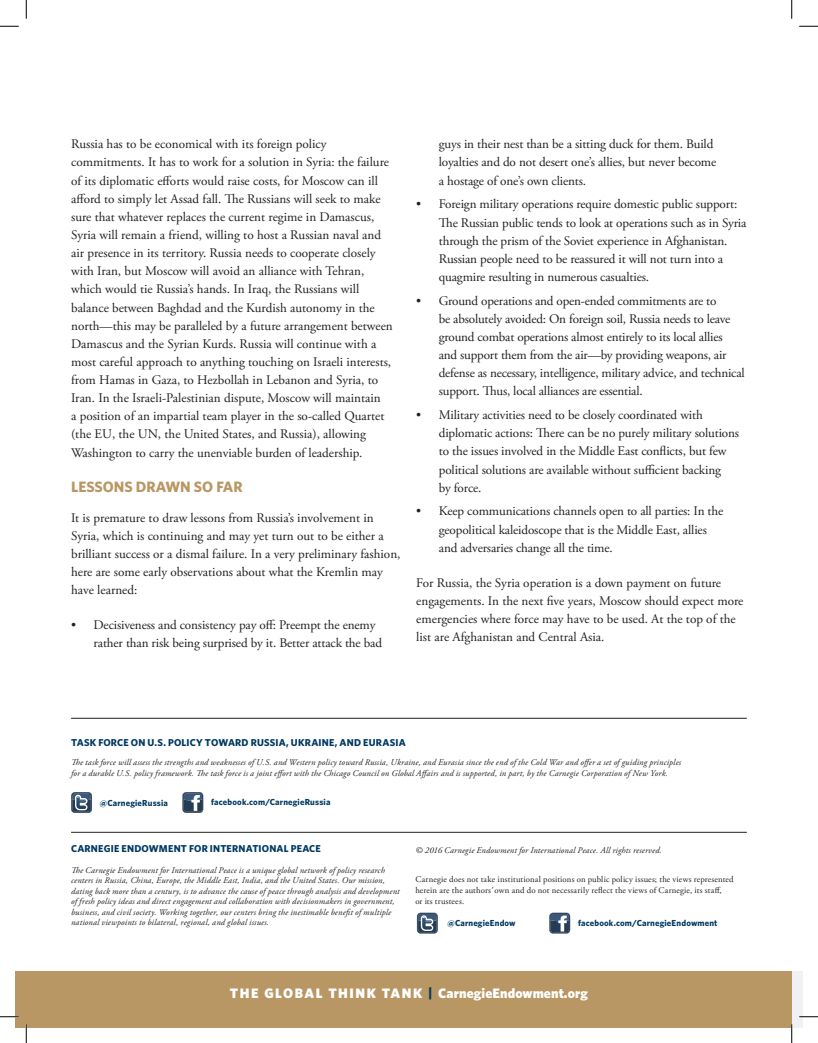
<style>
.page{position:relative;width:818px;height:1043px;background:#fff}
.page>*{position:absolute;margin:0;border:0;box-sizing:border-box;transform-origin:0 0}
.t1{font:700 15px "Whitney";color:#b99764}
.t2{font:900 13.75px "Whitney";letter-spacing:.01em;color:#fff}
.t3{font:13.12px/18.1px "Adobe Garamond Pro";letter-spacing:-.005em;color:#231f20}
.t4{font:700 10px "Whitney";letter-spacing:.02em;color:#003a62}
.t5{font:italic 8.75px/10.5px "Adobe Garamond Pro";letter-spacing:.02em;color:#231f20}
.t6{font:8.75px/10.9px "Adobe Garamond Pro";letter-spacing:.02em;color:#231f20}
.t7{font:700 8.75px "Whitney";letter-spacing:.02em;color:#003a62}
.s1{font-style:italic}
.s2{color:#003a62}
</style>
<div class="page">
<div style="left:15px;top:971px;width:776px;height:57px;background:#b99764"></div>
<hr style="left:71px;top:831px;width:675px;height:1px;background:#231f20">
<hr style="left:71px;top:717px;width:675px;height:1px;background:#231f20">
<svg style="left:417px;top:912px;width:21px;height:21px"></svg>
<svg style="left:549px;top:912px;width:21px;height:21px"></svg>
<svg style="left:71px;top:792px;width:21px;height:21px"></svg>
<svg style="left:182px;top:792px;width:21px;height:21px"></svg>
<svg style="left:0;top:25px;width:19px;height:2px"></svg>
<svg style="left:799px;top:25px;width:19px;height:2px"></svg>
<svg style="left:0;top:1016px;width:19px;height:1px"></svg>
<svg style="left:799px;top:1015px;width:19px;height:2px"></svg>
<svg style="left:25px;top:0;width:2px;height:19px"></svg>
<svg style="left:25px;top:1024px;width:2px;height:18px"></svg>
<svg style="left:791px;top:0;width:1px;height:19px"></svg>
<svg style="left:791px;top:1024px;width:1px;height:18px"></svg>
<p class="t3" style="left:71px;top:136px;width:323px">Russia has to be economical with its foreign policy commitments. It has to work for a solution in Syria: the failure of its diplomatic efforts would raise costs, for Moscow can ill afford to simply let Assad fall. The Russians will seek to make sure that whatever replaces the current regime in Damascus, Syria will remain a friend, willing to host a Russian naval and air presence in its territory. Russia needs to cooperate closely with Iran, but Moscow will avoid an alliance with Tehran, which would tie Russia’s hands. In Iraq, the Russians will balance between Baghdad and the Kurdish autonomy in the north—this may be paralleled by a future arrangement between Damascus and the Syrian Kurds. Russia will continue with a most careful approach to anything touching on Israeli interests, from Hamas in Gaza, to Hezbollah in Lebanon and Syria, to Iran. In the Israeli-Palestinian dispute, Moscow will maintain<br>a position of an impartial team player in the so-called Quartet (the EU, the UN, the United States, and Russia), allowing Washington to carry the unenviable burden of leadership.</p>
<p class="t1" style="left:71px;top:477px;width:173px">LESSONS DRAWN SO FAR</p>
<p class="t3" style="left:71px;top:509px;width:331px">It is premature to draw lessons from Russia’s involvement in Syria, which is continuing and may yet turn out to be either a brilliant success or a dismal failure. In a very preliminary fashion, here are some early observations about what the Kremlin may have learned:</p>
<p class="t3" style="left:94px;top:616px;width:290px;text-indent:-22px">• Decisiveness and consistency pay off: Preempt the enemy rather than risk being surprised by it. Better attack the bad</p>
<p class="t3" style="left:439px;top:136px;width:279px">guys in their nest than be a sitting duck for them. Build loyalties and do not desert one’s allies, but never become a hostage of one’s own clients.</p>
<p class="t3" style="left:439px;top:196px;width:309px;text-indent:-22px">• Foreign military operations require domestic public support:<br>The Russian public tends to look at operations such as in Syria through the prism of the Soviet experience in Afghanistan.<br>Russian people need to be reassured it will not turn into a quagmire resulting in numerous casualties.</p>
<p class="t3" style="left:439px;top:292px;width:307px;text-indent:-22px">• Ground operations and open-ended commitments are to<br>be absolutely avoided: On foreign soil, Russia needs to leave ground combat operations almost entirely to its local allies<br>and support them from the air—by providing weapons, air defense as necessary, intelligence, military advice, and technical support. Thus, local alliances are essential.</p>
<p class="t3" style="left:439px;top:406px;width:302px;text-indent:-22px">• Military activities need to be closely coordinated with diplomatic actions: There can be no purely military solutions to the issues involved in the Middle East conflicts, but few political solutions are available without sufficient backing<br>by force.</p>
<p class="t3" style="left:439px;top:502px;width:286px;text-indent:-22px">• Keep communications channels open to all parties: In the geopolitical kaleidoscope that is the Middle East, allies and adversaries change all the time.</p>
<p class="t3" style="left:416px;top:574px;width:328px">For Russia, the Syria operation is a down payment on future engagements. In the next five years, Moscow should expect more emergencies where force may have to be used. At the top of the list are Afghanistan and Central Asia.</p>
<p class="t4" style="left:71px;top:736px;width:336px">TASK FORCE ON U.S. POLICY TOWARD RUSSIA, UKRAINE, AND EURASIA</p>
<p class="t5" style="left:71px;top:757px;width:611px">The task force will assess the strengths and weaknesses of U.S. and Western policy toward Russia, Ukraine, and Eurasia since the end of the Cold War and offer a set of guiding principles for a durable U.S. policy framework. The task force is a joint effort with the Chicago Council on Global Affairs and is supported, in part, by the Carnegie Corporation of New York.</p>
<p class="t7" style="left:100px;top:797px;width:70px">@CarnegieRussia</p>
<p class="t7" style="left:211px;top:796px;width:121px">facebook.com/CarnegieRussia</p>
<p class="t4" style="left:71px;top:842px;width:251px">CARNEGIE ENDOWMENT FOR INTERNATIONAL PEACE</p>
<p class="t5" style="left:71px;top:865px;width:330px">The Carnegie Endowment for International Peace is a unique global network of policy research centers in Russia, China, Europe, the Middle East, India, and the United States. Our mission, dating back more than a century, is to advance the cause of peace through analysis and development of fresh policy ideas and direct engagement and collaboration with decisionmakers in government, business, and civil society. Working together, our centers bring the inestimable benefit of multiple national viewpoints to bilateral, regional, and global issues.</p>
<p class="t5" style="left:415px;top:844px;width:248px">© 2016 Carnegie Endowment for International Peace. All rights reserved.</p>
<p class="t6" style="left:415px;top:874px;width:320px">Carnegie does not take institutional positions on public policy issues; the views represented herein are the authors<span class="s1">’</span> own and do not necessarily reflect the views of Carnegie, its staff,<br>or its trustees.</p>
<p class="t7" style="left:447px;top:917px;width:70px">@CarnegieEndow</p>
<p class="t7" style="left:578px;top:917px;width:141px">facebook.com/CarnegieEndowment</p>
<p class="t2" style="left:230px;top:983px;width:359px">THE GLOBAL THINK TANK <span class="s2">|</span> CarnegieEndowment.org</p>
</div>
